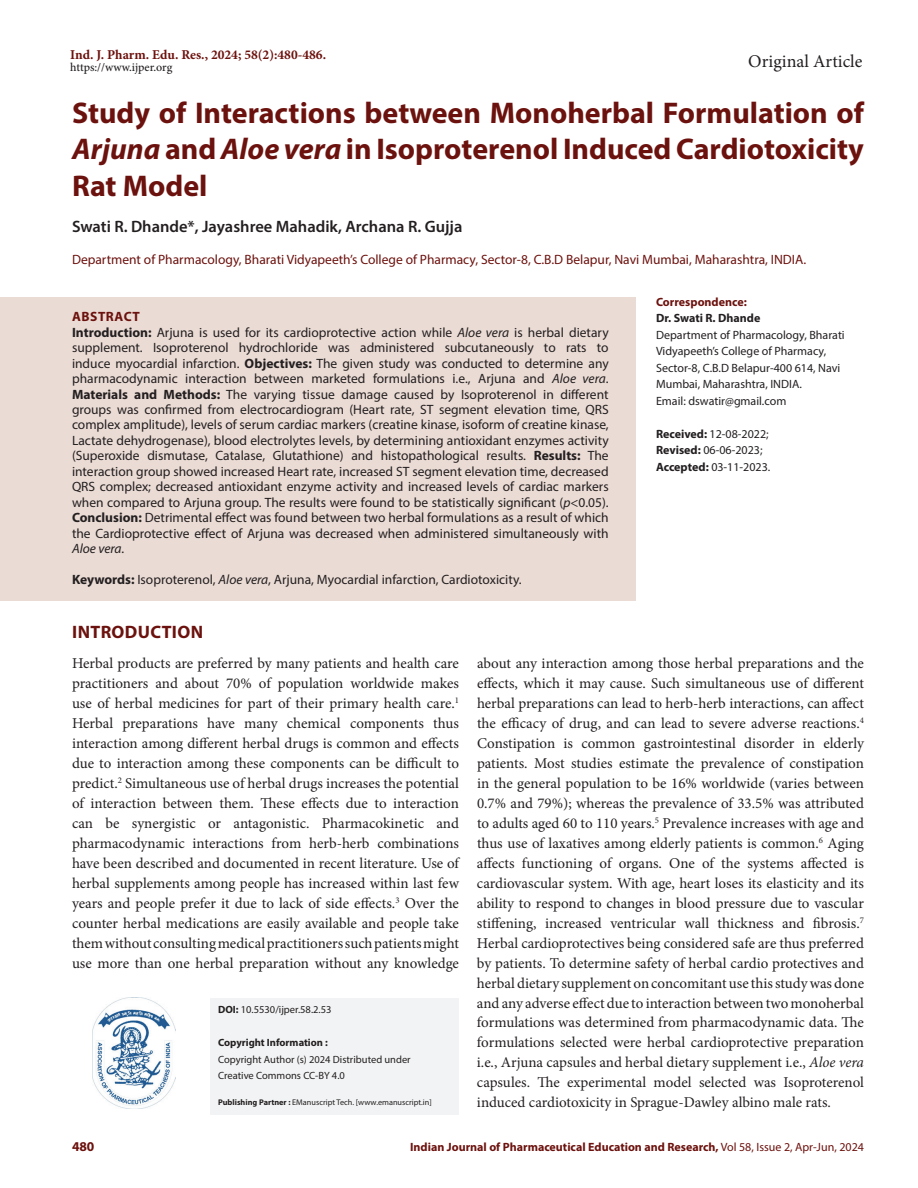
<style>
.page{position:relative;width:918px;height:1188px;background:#fff}
.page>*{position:absolute;margin:0;border:0;box-sizing:border-box;transform-origin:0 0}
.Art_Title{font:700 30px/36.5px "Myriad Pro";color:#6c120e;text-align:justify}
.t1{font:18px "Minion Pro";color:#231f20}
.Intro_head{font:700 18px "Myriad Pro";letter-spacing:.02em;color:#6c120e}
.Author_Names{font:600 16.5px "Myriad Pro";color:#231f20}
.Body_text__FO{font:15px/20px "Minion Pro";color:#231f20;text-align:justify}
.Abstract_TXT{font:13.5px/15.5px "Myriad Pro";color:#231f20;text-align:justify}
.Author_Affiliations{font:13.5px "Myriad Pro";color:#6c120e}
.KY{font:13.5px "Myriad Pro";color:#231f20}
.t2{font:700 13.5px "Minion Pro";color:#6c120e}
.ABS_Heading{font:700 13.5px "Myriad Pro";letter-spacing:.04em;color:#6c120e}
.Correspondence_AU_Af{font:12px/16.5px "Myriad Pro";color:#231f20}
.Correspondence_AU_Af-2{font:700 12px "Myriad Pro";color:#6c120e}
.Journal_Dates{font:12px/16.5px "Myriad Pro";color:#231f20}
.t3{font:500 12px "Minion Pro";letter-spacing:-.01em;color:#231f20}
.Correspondence_AU_Af-3{font:700 12px "Myriad Pro";color:#231f20}
.t4{font:10.5px/16.5px "Myriad Pro";color:#231f20}
.t5{font:700 10.5px "Myriad Pro";color:#231f20}
.t6{font:8.25px "Myriad Pro";color:#231f20}
.s1{font-style:italic}
.s2{font-weight:700}
.s3{font-weight:400}
</style>
<div class="page">
<div style="left:211px;top:998px;width:248px;height:36px;background:#f2f3f4"></div>
<div style="left:211px;top:1031px;width:248px;height:26px;background:#f2f3f4"></div>
<div style="left:211px;top:1048px;width:248px;height:25px;background:#f2f3f4"></div>
<div style="left:211px;top:1064px;width:248px;height:26px;background:#f2f3f4"></div>
<div style="left:211px;top:1084px;width:248px;height:30px;background:#f2f3f4"></div>
<img style="left:92px;top:998px;width:83px;height:110px">
<div style="left:0;top:298px;width:636px;height:40px;background:#eadbd4"></div>
<div style="left:0;top:313px;width:636px;height:257px;background:#eadbd4"></div>
<div style="left:0;top:560px;width:636px;height:40px;background:#eadbd4"></div>
<p class="t2" style="left:70px;top:45px;width:257px">Ind. J. Pharm. Edu. Res., 2024; 58(2):480-486.</p>
<p class="t3" style="left:70px;top:59px;width:104px">https://www.ijper.org</p>
<p class="t1" style="left:748px;top:49px;width:116px">Original Article</p>
<p class="Art_Title" style="left:72px;top:94px;width:794px">Study of Interactions between Monoherbal Formulation of <span class="s1">Arjuna</span> and <span class="s1">Aloe vera</span> in Isoproterenol Induced Cardiotoxicity Rat Model</p>
<p class="Author_Names" style="left:72px;top:216px;width:392px">Swati R. Dhande*, Jayashree Mahadik, Archana R. Gujja</p>
<p class="Author_Affiliations" style="left:72px;top:251px;width:736px">Department of Pharmacology, Bharati Vidyapeeth’s College of Pharmacy, Sector-8, C.B.D Belapur, Navi Mumbai, Maharashtra, INDIA.</p>
<p class="Correspondence_AU_Af-2" style="left:656px;top:294px;width:92px">Correspondence:</p>
<p class="Correspondence_AU_Af-3" style="left:656px;top:310px;width:106px">Dr. Swati R. Dhande</p>
<p class="Correspondence_AU_Af" style="left:656px;top:326px;width:190px">Department of Pharmacology, Bharati Vidyapeeth’s College of Pharmacy, Sector-8, C.B.D Belapur-400 614, Navi Mumbai, Maharashtra, INDIA.</p>
<p class="Correspondence_AU_Af" style="left:656px;top:392px;width:132px">Email: dswatir@gmail.com</p>
<p class="ABS_Heading" style="left:72px;top:308px;width:69px">ABSTRACT</p>
<p class="Abstract_TXT" style="left:72px;top:324px;width:538px"><span class="s2">Introduction:</span> Arjuna is used for its cardioprotective action while <span class="s1">Aloe vera</span> is herbal dietary supplement. Isoproterenol hydrochloride was administered subcutaneously to rats to induce myocardial infarction. <span class="s2">Objectives:</span> The given study was conducted to determine any pharmacodynamic interaction between marketed formulations i.e., Arjuna and <span class="s1">Aloe vera</span>.<br><span class="s2">Materials and Methods:</span> The varying tissue damage caused by Isoproterenol in different groups was confirmed from electrocardiogram (Heart rate, ST segment elevation time, QRS complex amplitude), levels of serum cardiac markers (creatine kinase, isoform of creatine kinase, Lactate dehydrogenase), blood electrolytes levels, by determining antioxidant enzymes activity (Superoxide dismutase, Catalase, Glutathione) and histopathological results. <span class="s2">Results:</span> The interaction group showed increased Heart rate, increased ST segment elevation time, decreased QRS complex; decreased antioxidant enzyme activity and increased levels of cardiac markers when compared to Arjuna group. The results were found to be statistically significant (<span class="s1">p</span>&lt;0.05).<br><span class="s2">Conclusion:</span> Detrimental effect was found between two herbal formulations as a result of which the Cardioprotective effect of Arjuna was decreased when administered simultaneously with <span class="s1">Aloe vera.</span></p>
<p class="KY" style="left:72px;top:571px;width:451px"><span class="s2">Keywords:</span> Isoproterenol, <span class="s1">Aloe vera</span>, Arjuna, Myocardial infarction, Cardiotoxicity.</p>
<p class="Intro_head" style="left:72px;top:620px;width:132px">INTRODUCTION</p>
<p class="Body_text__FO" style="left:72px;top:654px;width:389px">Herbal products are preferred by many patients and health care practitioners and about 70% of population worldwide makes use of herbal medicines for part of their primary health care.<sup>1<br></sup>Herbal preparations have many chemical components thus interaction among different herbal drugs is common and effects due to interaction among these components can be difficult to predict.<sup>2</sup> Simultaneous use of herbal drugs increases the potential of interaction between them. These effects due to interaction can be synergistic or antagonistic. Pharmacokinetic and pharmacodynamic interactions from herb-herb combinations have been described and documented in recent literature. Use of herbal supplements among people has increased within last few years and people prefer it due to lack of side effects.<sup>3</sup> Over the counter herbal medications are easily available and people take them without consulting medical practitioners such patients might use more than one herbal preparation without any knowledge</p>
<p class="Body_text__FO" style="left:477px;top:654px;width:389px">about any interaction among those herbal preparations and the effects, which it may cause. Such simultaneous use of different herbal preparations can lead to herb-herb interactions, can affect the efficacy of drug, and can lead to severe adverse reactions.<sup>4<br></sup>Constipation is common gastrointestinal disorder in elderly patients. Most studies estimate the prevalence of constipation in the general population to be 16% worldwide (varies between 0.7% and 79%); whereas the prevalence of 33.5% was attributed to adults aged 60 to 110 years.<sup>5</sup> Prevalence increases with age and thus use of laxatives among elderly patients is common.<sup>6</sup> Aging affects functioning of organs. One of the systems affected is cardiovascular system. With age, heart loses its elasticity and its ability to respond to changes in blood pressure due to vascular stiffening, increased ventricular wall thickness and fibrosis.<sup>7<br></sup>Herbal cardioprotectives being considered safe are thus preferred by patients. To determine safety of herbal cardio protectives and herbal dietary supplement on concomitant use this study was done and any adverse effect due to interaction between two monoherbal formulations was determined from pharmacodynamic data. The formulations selected were herbal cardioprotective preparation i.e., Arjuna capsules and herbal dietary supplement i.e., <span class="s1">Aloe vera </span>capsules. The experimental model selected was Isoproterenol induced cardiotoxicity in Sprague-Dawley albino male rats.</p>
<p class="Journal_Dates" style="left:656px;top:425px;width:116px"><span class="s2">Received:</span> 12-08-2022;<br><span class="s2">Revised:</span> 06-06-2023;<br><span class="s2">Accepted:</span> 03-11-2023.</p>
<p class="t4" style="left:218px;top:1001px;width:115px"><span class="s2">DOI:</span> 10.5530/ijper.58.2.53</p>
<p class="t5" style="left:218px;top:1036px;width:111px">Copyright Information :</p>
<p class="t4" style="left:218px;top:1051px;width:194px">Copyright Author (s) 2024 Distributed under<br>Creative Commons CC-BY 4.0</p>
<p class="t6" style="left:218px;top:1097px;width:215px"><span class="s2">Publishing Partner :</span> EManuscript Tech. [www.emanuscript.in]</p>
<p class="ABS_Heading" style="left:72px;top:1137px;width:24px">480</p>
<p class="Correspondence_AU_Af-2" style="left:410px;top:1139px;width:455px">Indian Journal of Pharmaceutical Education and Research, <span class="s3">Vol 58, Issue 2, Apr-Jun, 2024</span></p>
</div>
